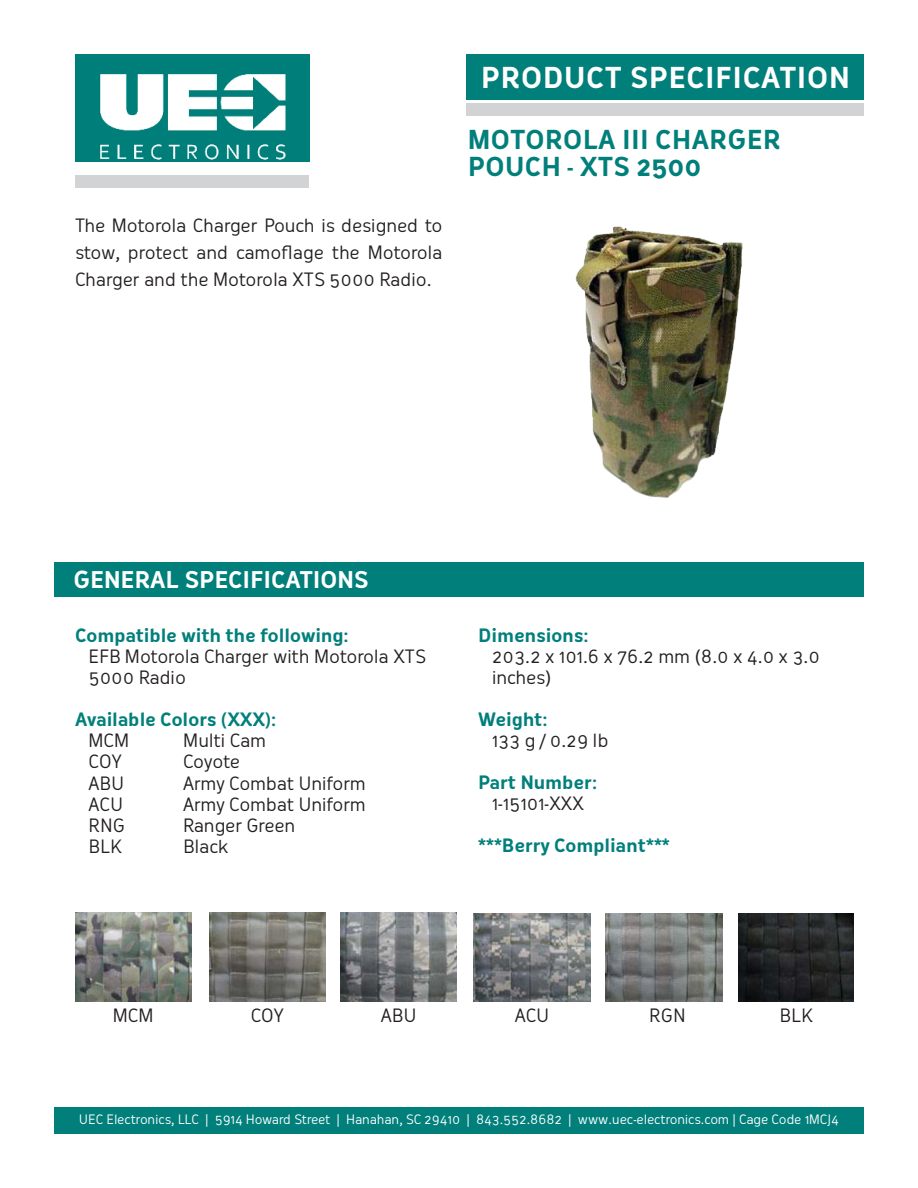
<style>
.page{position:relative;width:918px;height:1188px;background:#fff}
.page>*{position:absolute;margin:0;border:0;box-sizing:border-box;transform-origin:0 0}
.t1{font:700 28.2px "Oceania";letter-spacing:.025em;color:#fff}
.t2{font:700 25.5px/27px "Oceania";letter-spacing:.015em;color:#007f7b}
.t3{font:700 22.5px "Oceania";color:#fff}
.t4{font:18px/21px "Oceania";letter-spacing:-.015em;color:#231f20}
.t5{font:700 18px "Oceania";letter-spacing:-.01em;color:#007f7b}
.t6{font:12.75px "Oceania";letter-spacing:-.01em;color:#fff}
</style>
<div class="page">
<div style="left:55px;top:1107px;width:809px;height:27px;background:#007f7b"></div>
<div style="left:55px;top:563px;width:809px;height:34px;background:#007f7b"></div>
<div style="left:467px;top:54px;width:397px;height:45px;background:#007f7b"></div>
<img style="left:75px;top:54px;width:235px;height:108px">
<div style="left:467px;top:103px;width:397px;height:13px;background:#d1d3d4"></div>
<div style="left:75px;top:175px;width:234px;height:13px;background:#d1d3d4"></div>
<img style="left:575px;top:226px;width:168px;height:272px">
<img style="left:75px;top:913px;width:116px;height:88px">
<img style="left:209px;top:913px;width:116px;height:88px">
<img style="left:341px;top:913px;width:116px;height:88px">
<img style="left:474px;top:913px;width:116px;height:89px">
<img style="left:606px;top:913px;width:116px;height:89px">
<img style="left:738px;top:914px;width:115px;height:88px">
<h1 class="t1" style="left:481px;top:66px;width:370px">PRODUCT SPECIFICATION</h1>
<p class="t4" style="left:75px;top:214px;width:369px;line-height:27px;text-align:justify">The Motorola Charger Pouch is designed to stow, protect and camoflage the Motorola Charger and the Motorola XTS 5000 Radio.</p>
<h2 class="t2" style="left:468px;top:128px;width:314px">MOTOROLA III CHARGER<br>POUCH - XTS 2500</h2>
<p class="t3" style="left:74px;top:571px;width:297px">GENERAL SPECIFICATIONS</p>
<p class="t5" style="left:75px;top:628px;width:275px">Compatible with the following:</p>
<p class="t4" style="left:89px;top:648px;width:339px">EFB Motorola Charger with Motorola XTS<br>5000 Radio</p>
<p class="t5" style="left:75px;top:712px;width:203px">Available Colors (XXX):</p>
<p class="t4" style="left:89px;top:732px;width:42px">MCM</p>
<p class="t4" style="left:183px;top:732px;width:85px">Multi Cam</p>
<p class="t4" style="left:89px;top:753px;width:35px">COY</p>
<p class="t4" style="left:183px;top:753px;width:59px">Coyote</p>
<p class="t4" style="left:89px;top:774px;width:37px">ABU</p>
<p class="t4" style="left:183px;top:774px;width:184px">Army Combat Uniform</p>
<p class="t4" style="left:89px;top:795px;width:36px">ACU</p>
<p class="t4" style="left:183px;top:795px;width:184px">Army Combat Uniform</p>
<p class="t4" style="left:89px;top:816px;width:38px">RNG</p>
<p class="t4" style="left:183px;top:816px;width:114px">Ranger Green</p>
<p class="t4" style="left:89px;top:837px;width:35px">BLK</p>
<p class="t4" style="left:183px;top:837px;width:47px">Black</p>
<p class="t5" style="left:478px;top:628px;width:112px">Dimensions:</p>
<p class="t4" style="left:492px;top:648px;width:330px">203.2 x 101.6 x 76.2 mm (8.0 x 4.0 x 3.0 inches)</p>
<p class="t5" style="left:478px;top:712px;width:71px">Weight:</p>
<p class="t4" style="left:492px;top:732px;width:119px">133 g / 0.29 lb</p>
<p class="t5" style="left:478px;top:775px;width:120px">Part Number:</p>
<p class="t4" style="left:492px;top:795px;width:93px">1-15101-XXX</p>
<p class="t5" style="left:478px;top:838px;width:193px">***Berry Compliant***</p>
<p class="t4" style="left:113px;top:1006px;width:42px">MCM</p>
<p class="t4" style="left:251px;top:1006px;width:35px">COY</p>
<p class="t4" style="left:381px;top:1006px;width:37px">ABU</p>
<p class="t4" style="left:515px;top:1006px;width:36px">ACU</p>
<p class="t4" style="left:649px;top:1006px;width:38px">RGN</p>
<p class="t4" style="left:780px;top:1006px;width:35px">BLK</p>
<p class="t6" style="left:79px;top:1115px;width:762px">UEC Electronics, LLC | 5914 Howard Street | Hanahan, SC 29410 | 843.552.8682 | www.uec-electronics.com | Cage Code 1MCJ4</p>
</div>
